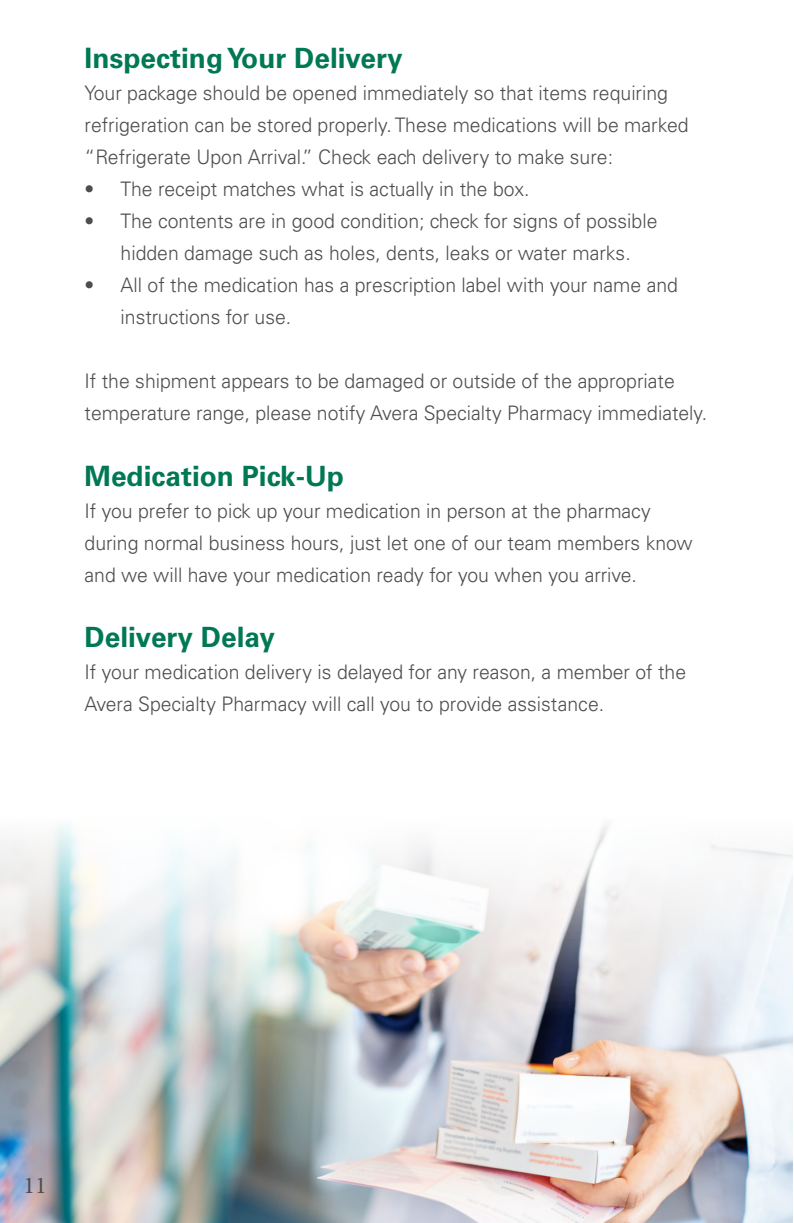
<style>
.page{position:relative;width:794px;height:1223px;background:#fff}
.page>*{position:absolute;margin:0;border:0;box-sizing:border-box;transform-origin:0 0}
.t1{font:700 28px "Univers LT Std";color:#007854}
.t2{font:24px "Minion Pro";color:#4d4d4f}
.t3{font:300 20px/32px "Univers LT Std";color:#4d4d4f}
</style>
<div class="page">
<img style="left:0;top:826px;width:792px;height:397px">
<p class="t1" style="left:85px;top:41px;width:319px">Inspecting Your Delivery</p>
<p class="t3" style="left:85px;top:77px;width:605px">Your package should be opened immediately so that items requiring refrigeration can be stored properly. These medications will be marked “Refrigerate Upon Arrival.” Check each delivery to make sure:</p>
<p class="t3" style="left:85px;top:173px;width:446px">• The receipt matches what is actually in the box.</p>
<p class="t3" style="left:85px;top:205px;width:574px;text-align:center">• The contents are in good condition; check for signs of possible hidden damage such as holes, dents, leaks or water marks.</p>
<p class="t3" style="left:121px;top:269px;width:558px;text-indent:-36px">• All of the medication has a prescription label with your name and instructions for use.</p>
<p class="t3" style="left:85px;top:365px;width:624px">If the shipment appears to be damaged or outside of the appropriate temperature range, please notify Avera Specialty Pharmacy immediately.</p>
<p class="t1" style="left:85px;top:459px;width:261px">Medication Pick-Up</p>
<p class="t3" style="left:85px;top:494px;width:609px">If you prefer to pick up your medication in person at the pharmacy during normal business hours, just let one of our team members know and we will have your medication ready for you when you arrive.</p>
<p class="t1" style="left:85px;top:620px;width:192px">Delivery Delay</p>
<p class="t3" style="left:85px;top:656px;width:603px">If your medication delivery is delayed for any reason, a member of the<br>Avera Specialty Pharmacy will call you to provide assistance.</p>
<p class="t2" style="left:24px;top:1169px;width:25px">11</p>
</div>
